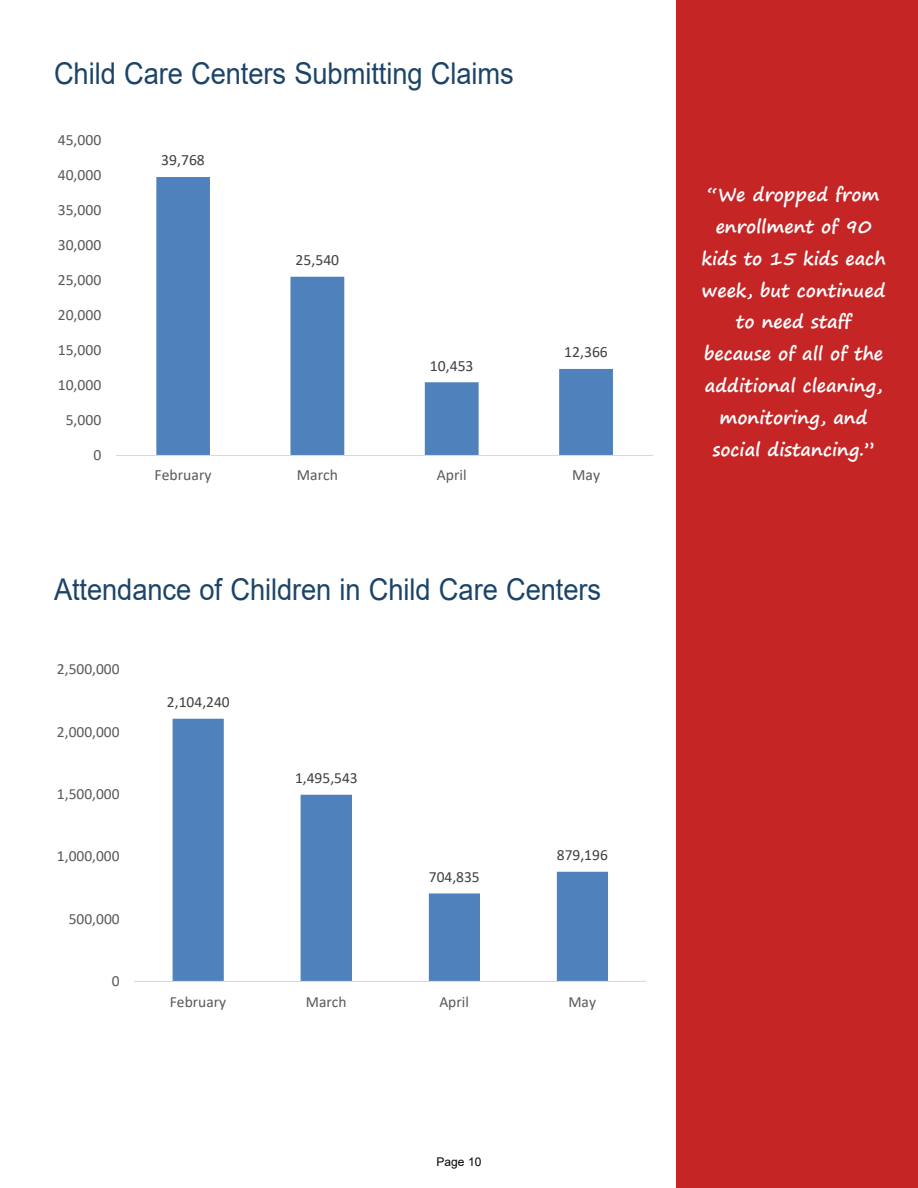
<style>
.page{position:relative;width:918px;height:1188px;background:#fff}
.page>*{position:absolute;margin:0;border:0;box-sizing:border-box;transform-origin:0 0}
.t1{font:30px "Arial";letter-spacing:-.005em;color:#1c4469;scale:.91 1}
.t2{font:700 18px/31.8px "Segoe Print";color:#fefefe;text-align:center}
.t3{font:15.6px "Calibri";color:#595959}
.t4{font:15.6px "Calibri";color:#404040}
.t5{font:15.45px "Calibri";color:#595959}
.t6{font:15.45px "Calibri";color:#404040}
.t7{font:12px "Arial";color:#000}
</style>
<div class="page">
<div style="left:676px;top:0;width:242px;height:1188px;background:#c62526"></div>
<svg style="left:116px;top:177px;width:537px;height:279px"></svg>
<svg style="left:134px;top:718px;width:511px;height:264px"></svg>
<h1 class="t1" style="left:54px;top:62px;width:507px">Child Care Centers Submitting Claims</h1>
<p class="t3" style="left:58px;top:133px;width:45px">45,000</p>
<p class="t3" style="left:58px;top:168px;width:45px">40,000</p>
<p class="t3" style="left:58px;top:203px;width:45px">35,000</p>
<p class="t3" style="left:58px;top:238px;width:45px">30,000</p>
<p class="t3" style="left:58px;top:273px;width:45px">25,000</p>
<p class="t3" style="left:58px;top:308px;width:45px">20,000</p>
<p class="t3" style="left:58px;top:343px;width:45px">15,000</p>
<p class="t3" style="left:58px;top:378px;width:45px">10,000</p>
<p class="t3" style="left:66px;top:413px;width:37px">5,000</p>
<p class="t3" style="left:93px;top:449px;width:9px">0</p>
<p class="t4" style="left:161px;top:153px;width:45px">39,768</p>
<p class="t4" style="left:296px;top:253px;width:45px">25,540</p>
<p class="t4" style="left:430px;top:359px;width:45px">10,453</p>
<p class="t4" style="left:564px;top:345px;width:45px">12,366</p>
<p class="t3" style="left:155px;top:469px;width:58px">February</p>
<p class="t3" style="left:297px;top:469px;width:43px">March</p>
<p class="t3" style="left:437px;top:469px;width:31px">April</p>
<p class="t3" style="left:572px;top:469px;width:29px">May</p>
<h1 class="t1" style="left:54px;top:578px;width:603px">Attendance of Children in Child Care Centers</h1>
<p class="t5" style="left:57px;top:663px;width:64px">2,500,000</p>
<p class="t5" style="left:57px;top:725px;width:64px">2,000,000</p>
<p class="t5" style="left:57px;top:787px;width:64px">1,500,000</p>
<p class="t5" style="left:57px;top:850px;width:64px">1,000,000</p>
<p class="t5" style="left:69px;top:912px;width:52px">500,000</p>
<p class="t5" style="left:112px;top:975px;width:9px">0</p>
<p class="t6" style="left:167px;top:695px;width:64px">2,104,240</p>
<p class="t6" style="left:295px;top:771px;width:64px">1,495,543</p>
<p class="t6" style="left:429px;top:870px;width:52px">704,835</p>
<p class="t6" style="left:557px;top:848px;width:52px">879,196</p>
<p class="t5" style="left:170px;top:995px;width:58px">February</p>
<p class="t5" style="left:306px;top:995px;width:42px">March</p>
<p class="t5" style="left:439px;top:995px;width:31px">April</p>
<p class="t5" style="left:568px;top:995px;width:29px">May</p>
<p class="t7" style="left:437px;top:1154px;width:46px">Page 10</p>
<p class="t2" style="left:701px;top:181px;width:186px">“We dropped from enrollment of 90 kids to 15 kids each week, but continued to need staff because of all of the additional cleaning, monitoring, and social distancing.”</p>
</div>
